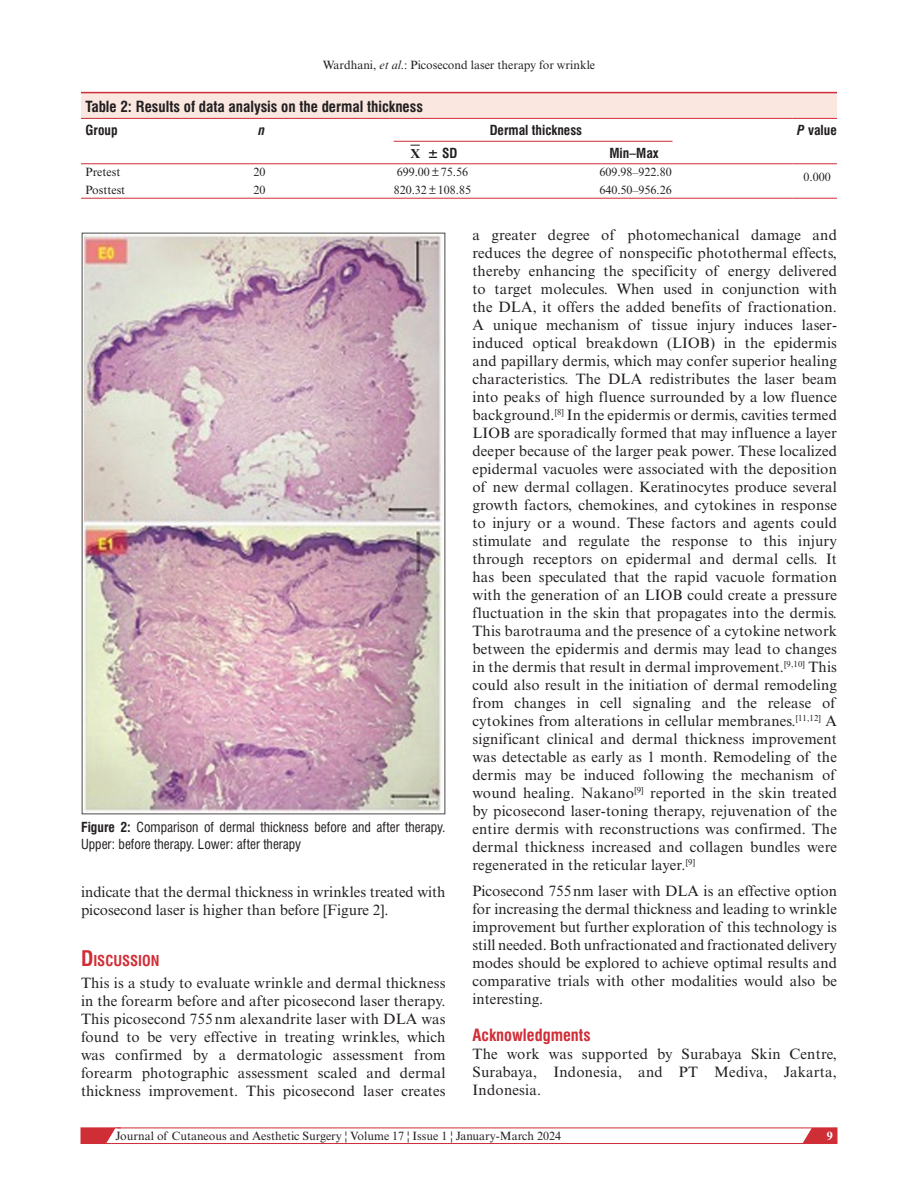
<style>
.page{position:relative;width:918px;height:1188px;background:#fff}
.page>*{position:absolute;margin:0;border:0;box-sizing:border-box;transform-origin:0 0}
.t1{font:700 condensed 16.5px "Swiss 721 BT";color:#d02e37}
.t2{font:15px/18px "Times New Roman MT Std";color:#231f20;text-align:justify}
.t3{font:700 condensed 15px "Swiss 721 BT";color:#231f20}
.t4{font:700 condensed 14.7px "Swiss 721 BT";color:#d02e37}
.t5{font:condensed 13.5px/16.5px "Swiss 721 BT";color:#231f20}
.t6{font:700 condensed 13.5px "Swiss 721 BT";color:#231f20}
.t7{font:italic 700 condensed 13.5px "Swiss 721 BT";color:#231f20}
.t8{font:12px "Times New Roman MT Std";color:#231f20}
.t9{font:700 12px "Times New Roman MT Std";color:#fff}
.s1{font-style:italic}
.s2{font-family:"Times New Roman";font-stretch:normal}
.s3{font-weight:700}
.s4{font-size:21px}
</style>
<div class="page">
<svg style="left:798px;top:1127px;width:39px;height:15px"></svg>
<div style="left:81px;top:1128px;width:756px;height:16px;border:1px solid #d02e37"></div>
<svg style="left:81px;top:1127px;width:40px;height:17px"></svg>
<div style="left:81px;top:93px;width:756px;height:25px;background:#f9e7e0"></div>
<hr style="left:81px;top:92px;width:756px;height:1px;background:#d02e37">
<hr style="left:81px;top:118px;width:168px;height:1px;background:#d02e37">
<hr style="left:81px;top:163px;width:168px;height:1px;background:#d02e37">
<hr style="left:249px;top:118px;width:140px;height:1px;background:#d02e37">
<hr style="left:249px;top:163px;width:140px;height:1px;background:#d02e37">
<hr style="left:389px;top:118px;width:206px;height:1px;background:#d02e37">
<hr style="left:595px;top:118px;width:198px;height:1px;background:#d02e37">
<hr style="left:793px;top:118px;width:44px;height:1px;background:#d02e37">
<hr style="left:793px;top:163px;width:44px;height:1px;background:#d02e37">
<hr style="left:389px;top:163px;width:206px;height:1px;background:#d02e37">
<hr style="left:595px;top:163px;width:198px;height:1px;background:#d02e37">
<hr style="left:793px;top:198px;width:44px;height:1px;background:#d02e37">
<hr style="left:81px;top:198px;width:168px;height:1px;background:#d02e37">
<hr style="left:249px;top:198px;width:140px;height:1px;background:#d02e37">
<hr style="left:389px;top:198px;width:206px;height:1px;background:#d02e37">
<hr style="left:595px;top:198px;width:198px;height:1px;background:#d02e37">
<hr style="left:394px;top:141px;width:279px;height:1px;background:#d02e37">
<img style="left:81px;top:232px;width:365px;height:583px">
<p class="t8" style="left:323px;top:58px;width:274px">Wardhani, <span class="s1">et al</span>.: Picosecond laser therapy for wrinkle</p>
<p class="t3" style="left:86px;top:97px;width:339px">Table 2: Results of data analysis on the dermal thickness</p>
<p class="t6" style="left:86px;top:122px;width:34px">Group</p>
<p class="t7" style="left:258px;top:122px;width:8px">n</p>
<p class="t6" style="left:490px;top:122px;width:94px">Dermal thickness</p>
<p class="t6" style="left:797px;top:122px;width:41px"><span class="s1">P</span> value</p>
<p class="t6" style="left:411px;top:145px;width:48px"><span class="s2">X</span> ± SD</p>
<p class="t6" style="left:609px;top:145px;width:51px">Min–Max</p>
<p class="t8" style="left:86px;top:165px;width:36px">Pretest</p>
<p class="t8" style="left:253px;top:165px;width:13px">20</p>
<p class="t8" style="left:397px;top:165px;width:73px">699.00±75.56</p>
<p class="t8" style="left:599px;top:165px;width:74px">609.98–922.80</p>
<p class="t8" style="left:804px;top:170px;width:29px">0.000</p>
<p class="t8" style="left:86px;top:183px;width:41px">Posttest</p>
<p class="t8" style="left:253px;top:183px;width:13px">20</p>
<p class="t8" style="left:394px;top:183px;width:79px">820.32±108.85</p>
<p class="t8" style="left:599px;top:183px;width:74px">640.50–956.26</p>
<p class="t5" style="left:81px;top:819px;width:366px"><span class="s3">Figure 2:</span> Comparison of dermal thickness before and after therapy.<br>Upper: before therapy. Lower: after therapy</p>
<p class="t2" style="left:81px;top:883px;width:366px">indicate that the dermal thickness in wrinkles treated with picosecond laser is higher than before [Figure 2].</p>
<p class="t4" style="left:81px;top:952px;width:80px"><span class="s4">D</span>ISCUSSION</p>
<p class="t2" style="left:81px;top:974px;width:366px">This is a study to evaluate wrinkle and dermal thickness in the forearm before and after picosecond laser therapy.<br>This picosecond 755 nm alexandrite laser with DLA was found to be very effective in treating wrinkles, which was confirmed by a dermatologic assessment from forearm photographic assessment scaled and dermal thickness improvement. This picosecond laser creates</p>
<p class="t2" style="left:472px;top:226px;width:366px">a greater degree of photomechanical damage and reduces the degree of nonspecific photothermal effects, thereby enhancing the specificity of energy delivered to target molecules. When used in conjunction with the DLA, it offers the added benefits of fractionation.<br>A unique mechanism of tissue injury induces laser&shy;induced optical breakdown (LIOB) in the epidermis and papillary dermis, which may confer superior healing characteristics. The DLA redistributes the laser beam into peaks of high fluence surrounded by a low fluence background.<sup>[8]</sup> In the epidermis or dermis, cavities termed LIOB are sporadically formed that may influence a layer deeper because of the larger peak power. These localized epidermal vacuoles were associated with the deposition of new dermal collagen. Keratinocytes produce several growth factors, chemokines, and cytokines in response to injury or a wound. These factors and agents could stimulate and regulate the response to this injury through receptors on epidermal and dermal cells. It has been speculated that the rapid vacuole formation with the generation of an LIOB could create a pressure fluctuation in the skin that propagates into the dermis.<br>This barotrauma and the presence of a cytokine network between the epidermis and dermis may lead to changes in the dermis that result in dermal improvement.<sup>[9,10]</sup> This could also result in the initiation of dermal remodeling from changes in cell signaling and the release of cytokines from alterations in cellular membranes.<sup>[11,12]</sup> A significant clinical and dermal thickness improvement was detectable as early as 1 month. Remodeling of the dermis may be induced following the mechanism of wound healing. Nakano<sup>[9]</sup> reported in the skin treated by picosecond laser-toning therapy, rejuvenation of the entire dermis with reconstructions was confirmed. The dermal thickness increased and collagen bundles were regenerated in the reticular layer.<sup>[9]</sup></p>
<p class="t2" style="left:472px;top:882px;width:366px">Picosecond 755nm laser with DLA is an effective option for increasing the dermal thickness and leading to wrinkle improvement but further exploration of this technology is still needed. Both unfractionated and fractionated delivery modes should be explored to achieve optimal results and comparative trials with other modalities would also be interesting.</p>
<p class="t1" style="left:472px;top:1026px;width:120px">Acknowledgments</p>
<p class="t2" style="left:472px;top:1045px;width:366px">The work was supported by Surabaya Skin Centre, Surabaya, Indonesia, and PT Mediva, Jakarta, Indonesia.</p>
<p class="t8" style="left:116px;top:1129px;width:447px">Journal of Cutaneous and Aesthetic Surgery ¦ Volume 17 ¦ Issue 1 ¦ January-March 2024</p>
<p class="t9" style="left:827px;top:1128px;width:7px">9</p>
</div>
